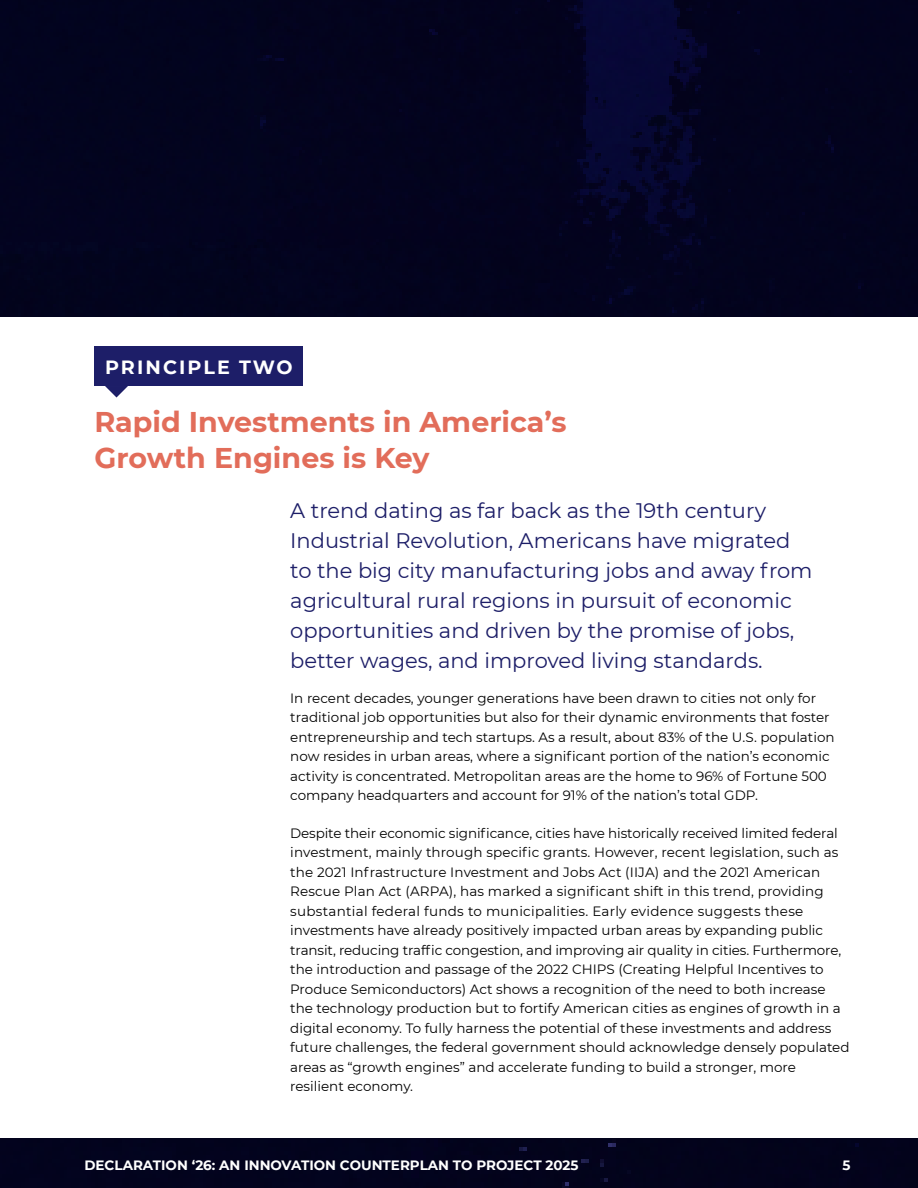
<style>
.page{position:relative;width:918px;height:1188px;background:#fff}
.page>*{position:absolute;margin:0;border:0;box-sizing:border-box;transform-origin:0 0}
.t1{font:700 28.5px/36px "Montserrat";color:#e26d5a}
.t2{font:21px/30px "Montserrat";color:#1d1e68}
.t3{font:700 19.2px "Montserrat";letter-spacing:.11em;color:#fff}
.t4{font:13.5px/19.5px "Montserrat";color:#000}
.t5{font:700 13.5px "Montserrat";color:#fff}
</style>
<div class="page">
<div style="left:0;top:1139px;width:918px;height:49px;background:#03031d"></div>
<img style="left:0;top:0;width:918px;height:316px">
<div style="left:94px;top:346px;width:209px;height:40px;background:#1d1e68"></div>
<svg style="left:105px;top:386px;width:23px;height:12px"></svg>
<h3 class="t3" style="left:105px;top:353px;width:189px">PRINCIPLE TWO</h3>
<h1 class="t1" style="left:94px;top:402px;width:474px">Rapid Investments in America’s<br>Growth Engines is Key</h1>
<p class="t2" style="left:290px;top:495px;width:524px">A trend dating as far back as the 19th century Industrial Revolution, Americans have migrated to the big city manufacturing jobs and away from agricultural rural regions in pursuit of economic opportunities and driven by the promise of jobs, better wages, and improved living standards.</p>
<p class="t4" style="left:290px;top:688px;width:546px">In recent decades, younger generations have been drawn to cities not only for traditional job opportunities but also for their dynamic environments that foster entrepreneurship and tech startups. As a result, about 83% of the U.S. population now resides in urban areas, where a significant portion of the nation’s economic activity is concentrated. Metropolitan areas are the home to 96% of Fortune 500 company headquarters and account for 91% of the nation’s total GDP.</p>
<p class="t4" style="left:290px;top:823px;width:561px">Despite their economic significance, cities have historically received limited federal investment, mainly through specific grants. However, recent legislation, such as the 2021 Infrastructure Investment and Jobs Act (IIJA) and the 2021 American Rescue Plan Act (ARPA), has marked a significant shift in this trend, providing substantial federal funds to municipalities. Early evidence suggests these investments have already positively impacted urban areas by expanding public transit, reducing traffic congestion, and improving air quality in cities. Furthermore, the introduction and passage of the 2022 CHIPS (Creating Helpful Incentives to Produce Semiconductors) Act shows a recognition of the need to both increase the technology production but to fortify American cities as engines of growth in a digital economy. To fully harness the potential of these investments and address future challenges, the federal government should acknowledge densely populated areas as “growth engines” and accelerate funding to build a stronger, more resilient economy.</p>
<p class="t5" style="left:84px;top:1155px;width:496px">DECLARATION ‘26: AN INNOVATION COUNTERPLAN TO PROJECT 2025</p>
<p class="t5" style="left:842px;top:1155px;width:10px">5</p>
</div>
